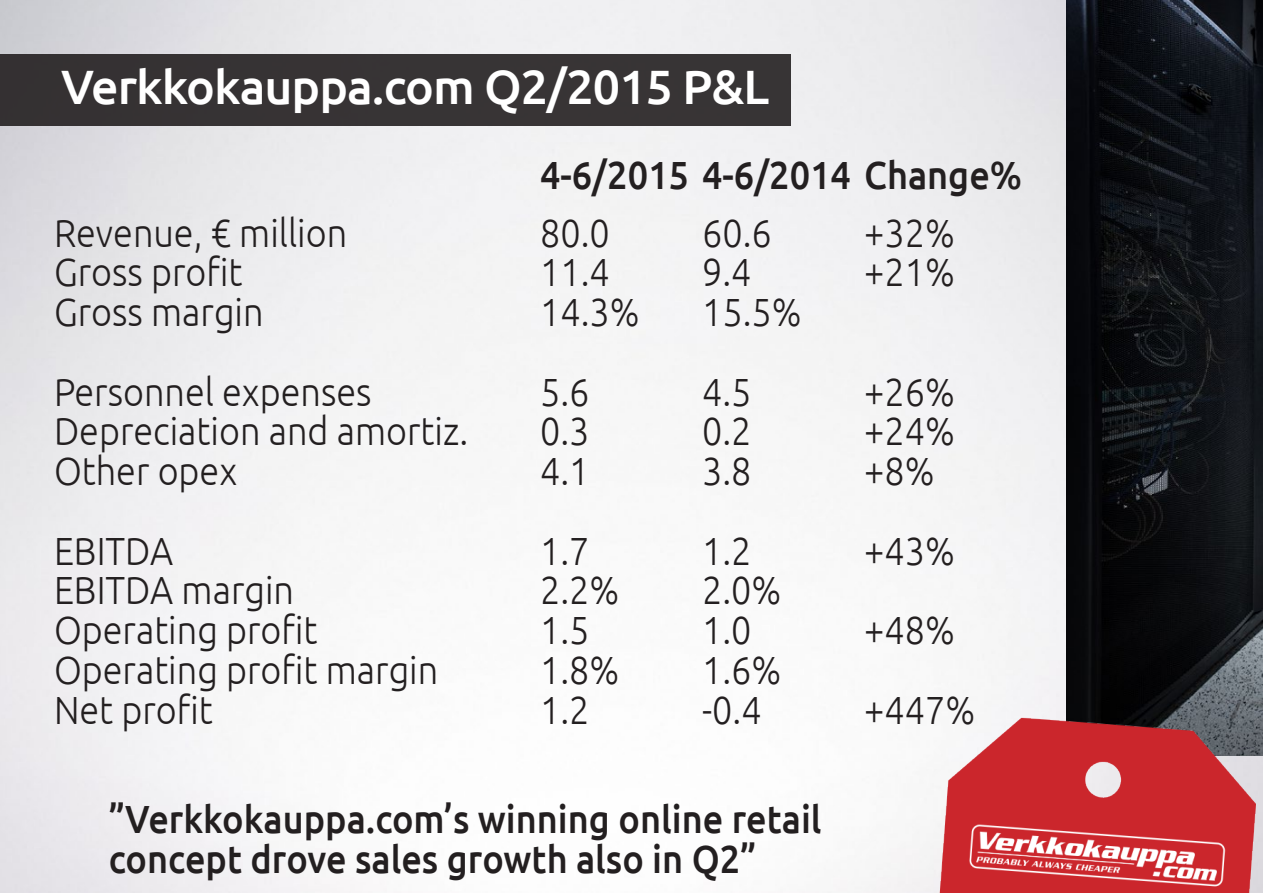
<style>
.page{position:relative;width:1263px;height:893px;background:#fff}
.page>*{position:absolute;margin:0;border:0;box-sizing:border-box;transform-origin:0 0}
.t1{font:500 48.3px "Ubuntu";letter-spacing:-.02em;color:#fff}
.t2{font:300 39.3px "Ubuntu";color:#231f20;scale:.92 1}
.t3{font:500 39.3px "Ubuntu";color:#231f20;scale:.92 1}
</style>
<div class="page">
<img style="left:0;top:0;width:1067px;height:893px">
<div style="left:0;top:54px;width:791px;height:72px;background:#373435"></div>
<img style="left:1067px;top:0;width:196px;height:698px">
<img style="left:920px;top:698px;width:343px;height:195px">
<p class="t1" style="left:61px;top:57px;width:710px">Verkkokauppa.com Q2/2015 P&amp;L</p>
<p class="t3" style="left:540px;top:150px;width:526px">4-6/2015 4-6/2014 Change%</p>
<p class="t2" style="left:54px;top:209px;width:320px">Revenue, € million</p>
<p class="t2" style="left:540px;top:209px;width:77px">80.0</p>
<p class="t2" style="left:702px;top:209px;width:77px">60.6</p>
<p class="t2" style="left:864px;top:209px;width:100px">+32%</p>
<p class="t2" style="left:54px;top:249px;width:206px">Gross profit</p>
<p class="t2" style="left:540px;top:249px;width:77px">11.4</p>
<p class="t2" style="left:702px;top:249px;width:55px">9.4</p>
<p class="t2" style="left:864px;top:249px;width:100px">+21%</p>
<p class="t2" style="left:54px;top:288px;width:229px">Gross margin</p>
<p class="t2" style="left:540px;top:288px;width:110px">14.3%</p>
<p class="t2" style="left:702px;top:288px;width:110px">15.5%</p>
<p class="t2" style="left:54px;top:368px;width:347px">Personnel expenses</p>
<p class="t2" style="left:540px;top:368px;width:55px">5.6</p>
<p class="t2" style="left:702px;top:368px;width:55px">4.5</p>
<p class="t2" style="left:864px;top:368px;width:100px">+26%</p>
<p class="t2" style="left:54px;top:408px;width:452px">Depreciation and amortiz.</p>
<p class="t2" style="left:540px;top:408px;width:55px">0.3</p>
<p class="t2" style="left:702px;top:408px;width:55px">0.2</p>
<p class="t2" style="left:864px;top:408px;width:100px">+24%</p>
<p class="t2" style="left:54px;top:447px;width:201px">Other opex</p>
<p class="t2" style="left:540px;top:447px;width:55px">4.1</p>
<p class="t2" style="left:702px;top:447px;width:55px">3.8</p>
<p class="t2" style="left:864px;top:447px;width:78px">+8%</p>
<p class="t2" style="left:54px;top:527px;width:131px">EBITDA</p>
<p class="t2" style="left:540px;top:527px;width:55px">1.7</p>
<p class="t2" style="left:702px;top:527px;width:55px">1.2</p>
<p class="t2" style="left:864px;top:527px;width:100px">+43%</p>
<p class="t2" style="left:54px;top:567px;width:262px">EBITDA margin</p>
<p class="t2" style="left:540px;top:567px;width:88px">2.2%</p>
<p class="t2" style="left:702px;top:567px;width:88px">2.0%</p>
<p class="t2" style="left:54px;top:606px;width:288px">Operating profit</p>
<p class="t2" style="left:540px;top:606px;width:55px">1.5</p>
<p class="t2" style="left:702px;top:606px;width:55px">1.0</p>
<p class="t2" style="left:864px;top:606px;width:100px">+48%</p>
<p class="t2" style="left:54px;top:646px;width:419px">Operating profit margin</p>
<p class="t2" style="left:540px;top:646px;width:88px">1.8%</p>
<p class="t2" style="left:702px;top:646px;width:88px">1.6%</p>
<p class="t2" style="left:54px;top:686px;width:174px">Net profit</p>
<p class="t2" style="left:540px;top:686px;width:55px">1.2</p>
<p class="t2" style="left:702px;top:686px;width:66px">-0.4</p>
<p class="t2" style="left:864px;top:686px;width:122px">+447%</p>
<p class="t3" style="left:109px;top:794px;width:776px">”Verkkokauppa.com’s winning online retail</p>
<p class="t3" style="left:109px;top:834px;width:706px">concept drove sales growth also in Q2”</p>
</div>
